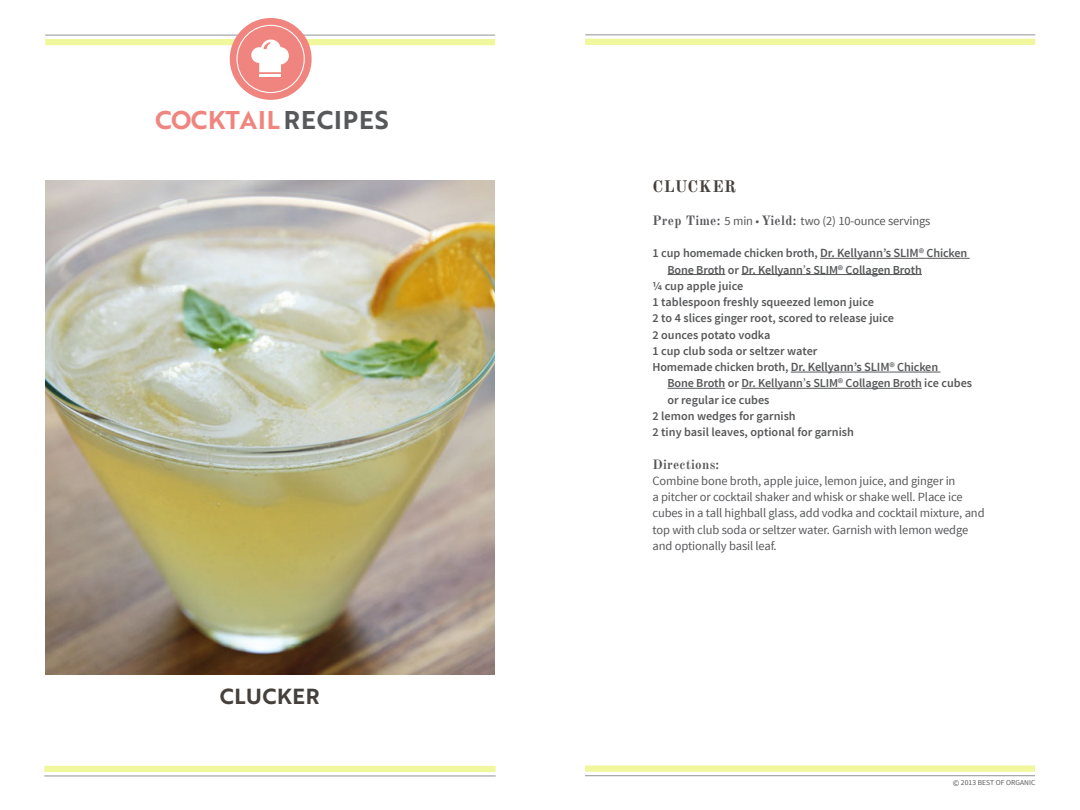
<style>
.page{position:relative;width:1080px;height:810px;background:#fff}
.page>*{position:absolute;margin:0;border:0;box-sizing:border-box;transform-origin:0 0}
.t1{font:25px "Brother 1816 Bold";letter-spacing:.04em;color:#ef857e}
.Tip_Body{font:21.25px "Brother 1816 Bold";letter-spacing:.03em;color:#45403b}
.Recipe_Body{font:700 16.25px "Old Standard TT";letter-spacing:.035em;color:#45403b}
.Recipe_Body-2{font:700 13.12px "Old Standard TT";letter-spacing:.02em;color:#57585a}
.Recipe_Body-3{font:12.5px/16.2px "Source Sans Pro";letter-spacing:-.01em;color:#57585a}
.Recipe_Body-4{font:600 12.25px/16.2px "Source Sans Pro";letter-spacing:-.01em;color:#57585a}
.t2{font:7.5px "Source Sans Pro";letter-spacing:.01em;color:#57585a}
.s1{color:#57585a}
.s2{font-family:"Old Standard TT";font-weight:700;font-size:13.12px}
.s3{font-size:12.5px}
.s4{font-weight:400;font-size:12.5px}
.s5{font-size:8.75px}
</style>
<div class="page">
<div style="left:585px;top:766px;width:450px;height:6px;background:#f1f79c"></div>
<hr style="left:585px;top:775px;width:450px;height:1px;background:#a8a9ad">
<div style="left:585px;top:39px;width:450px;height:6px;background:#f1f79c"></div>
<hr style="left:585px;top:34px;width:450px;height:1px;background:#a8a9ad">
<div style="left:44px;top:766px;width:452px;height:6px;background:#f1f79c"></div>
<hr style="left:44px;top:775px;width:452px;height:2px;background:#a8a9ad">
<div style="left:45px;top:39px;width:450px;height:6px;background:#f1f79c"></div>
<hr style="left:45px;top:34px;width:450px;height:2px;background:#a8a9ad">
<div style="left:230px;top:18px;width:82px;height:82px;background:#ef857e;border-radius:50%"></div>
<div style="left:236px;top:25px;width:69px;height:68px;border:1px solid #fff;border-radius:50%"></div>
<hr style="left:259px;top:74px;width:22px;height:3px;background:#fff">
<svg style="left:251px;top:39px;width:38px;height:33px"></svg>
<img style="left:45px;top:180px;width:450px;height:495px">
<hr style="left:820px;top:258px;width:99px;height:1px;background:#57585a">
<hr style="left:927px;top:258px;width:43px;height:1px;background:#57585a">
<hr style="left:668px;top:274px;width:57px;height:1px;background:#57585a">
<hr style="left:742px;top:274px;width:61px;height:1px;background:#57585a">
<hr style="left:806px;top:274px;width:116px;height:1px;background:#57585a">
<hr style="left:791px;top:372px;width:99px;height:1px;background:#57585a">
<hr style="left:897px;top:372px;width:43px;height:1px;background:#57585a">
<hr style="left:668px;top:388px;width:57px;height:1px;background:#57585a">
<hr style="left:742px;top:388px;width:61px;height:1px;background:#57585a">
<hr style="left:806px;top:388px;width:116px;height:1px;background:#57585a">
<p class="t1" style="left:155px;top:101px;width:235px">COCKTAIL<span class="s1">RECIPES</span></p>
<p class="Tip_Body" style="left:220px;top:680px;width:101px">CLUCKER</p>
<p class="Recipe_Body" style="left:652px;top:177px;width:85px">CLUCKER</p>
<p class="Recipe_Body-3" style="left:652px;top:213px;width:280px"><span class="s2">Prep Time:</span> 5 min • <span class="s2">Yield:</span> two (2) 10-ounce servings</p>
<p class="Recipe_Body-4" style="left:652px;top:246px;width:316px">1 cup homemade chicken broth, <span class="s3">Dr. Kellyannʼs SLIM</span>® Chicken</p>
<p class="Recipe_Body-4" style="left:668px;top:262px;width:256px">Bone Broth or Dr. Kellyann<span class="s4">ʼ</span>s SLIM® Collagen Broth</p>
<p class="Recipe_Body-4" style="left:652px;top:278px;width:92px">¼ cup apple juice</p>
<p class="Recipe_Body-4" style="left:652px;top:294px;width:223px">1 tablespoon freshly squeezed lemon juice</p>
<p class="Recipe_Body-4" style="left:652px;top:311px;width:243px">2 to 4 slices ginger root, scored to release juice</p>
<p class="Recipe_Body-4" style="left:652px;top:327px;width:120px">2 ounces potato vodka</p>
<p class="Recipe_Body-4" style="left:652px;top:343px;width:287px">1 cup club soda or seltzer water<br>Homemade chicken broth, <span class="s3">Dr. Kellyannʼs SLIM</span>® Chicken</p>
<p class="Recipe_Body-4" style="left:668px;top:376px;width:306px">Bone Broth or Dr. Kellyann<span class="s4">ʼ</span>s SLIM® Collagen Broth ice cubes</p>
<p class="Recipe_Body-4" style="left:652px;top:392px;width:203px;text-indent:15px">or regular ice cubes<br>2 lemon wedges for garnish<br>2 tiny basil leaves, optional for garnish</p>
<p class="Recipe_Body-2" style="left:652px;top:456px;width:68px">Directions:</p>
<p class="Recipe_Body-3" style="left:652px;top:473px;width:334px">Combine bone broth, apple juice, lemon juice, and ginger in<br>a pitcher or cocktail shaker and whisk or shake well. Place ice cubes in a tall highball glass, add vodka and cocktail mixture, and top with club soda or seltzer water. Garnish with lemon wedge and optionally basil leaf.</p>
<p class="t2" style="left:953px;top:778px;width:84px"><span class="s5">©</span> 2013 BEST OF ORGANIC</p>
</div>
